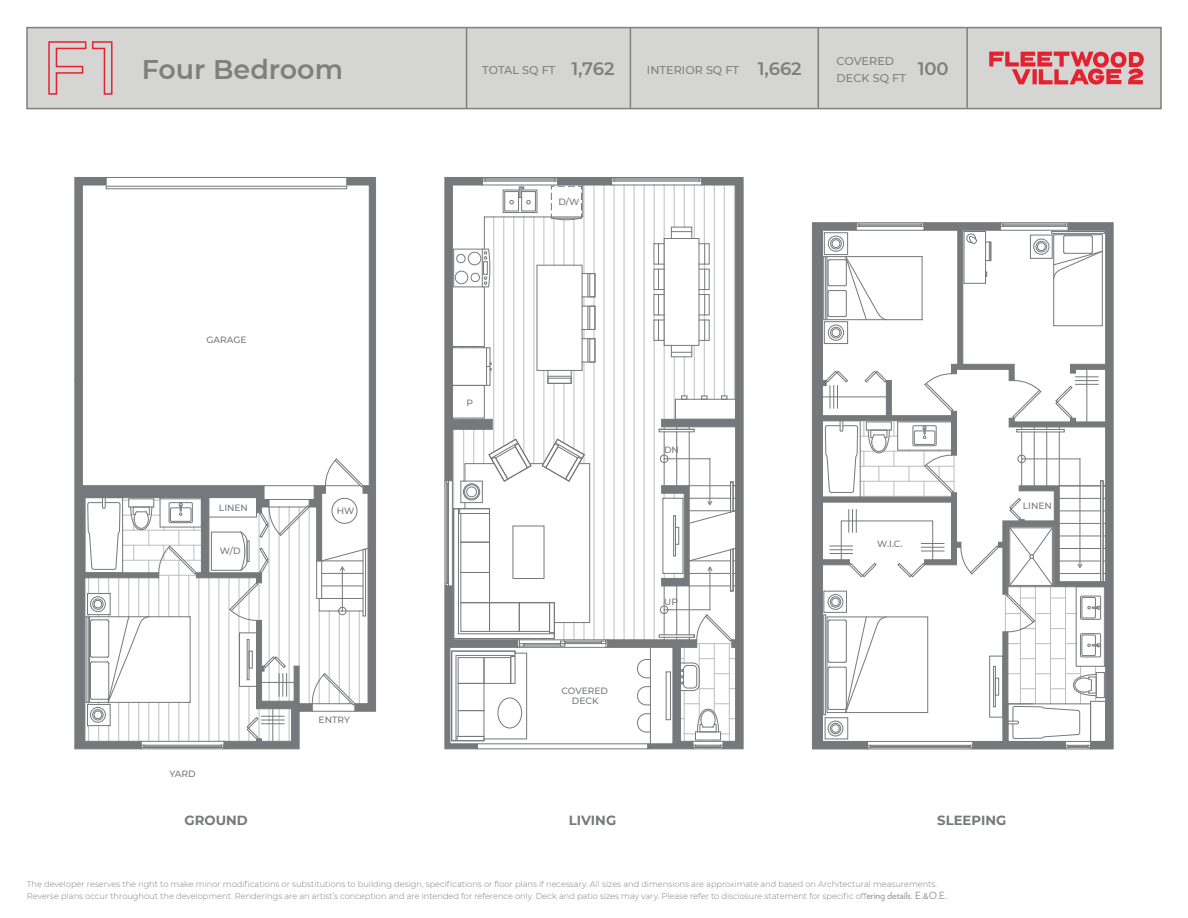
<style>
.page{position:relative;width:1188px;height:918px;background:#fff}
.page>*{position:absolute;margin:0;border:0;box-sizing:border-box;transform-origin:0 0}
.t1{font:600 27px "Montserrat";color:#7f7f7f}
.t2{font:600 18px "Montserrat";color:#7f7f7f}
.t3{font:700 13.2px "Montserrat";color:#76787b}
.t4{font:500 11.25px/16.8px "Montserrat";color:#7f7f7f}
.t5{font:500 9.15px/10.1px "Montserrat";color:#76787b;text-align:center}
.t6{font:300 8.25px/11.9px "Montserrat";color:#7f7f7f}
.s1{font-weight:600;font-size:18px}
.s2{font-family:"Verlag";font-weight:400;font-size:9.9px;color:#919395}
</style>
<div class="page">
<hr style="left:624px;top:185px;width:1px;height:455px;background:#bcbec0">
<hr style="left:634px;top:185px;width:1px;height:455px;background:#bcbec0">
<hr style="left:604px;top:185px;width:1px;height:455px;background:#bcbec0">
<hr style="left:614px;top:185px;width:1px;height:455px;background:#bcbec0">
<hr style="left:644px;top:185px;width:1px;height:455px;background:#bcbec0">
<hr style="left:654px;top:185px;width:1px;height:59px;background:#bcbec0">
<hr style="left:654px;top:340px;width:1px;height:300px;background:#bcbec0">
<svg style="left:962px;top:222px;width:36px;height:148px"></svg>
<svg style="left:998px;top:222px;width:116px;height:528px"></svg>
<svg style="left:812px;top:222px;width:150px;height:528px"></svg>
<div style="left:653px;top:243px;width:12px;height:22px;border:1px solid #76787b"></div>
<div style="left:653px;top:294px;width:12px;height:21px;border:1px solid #76787b"></div>
<div style="left:653px;top:320px;width:12px;height:21px;border:1px solid #76787b"></div>
<div style="left:653px;top:269px;width:12px;height:21px;border:1px solid #76787b"></div>
<svg style="left:654px;top:244px;width:5px;height:96px"></svg>
<div style="left:477px;top:743px;width:171px;height:6px;border:1px solid #76787b"></div>
<div style="left:660px;top:606px;width:8px;height:8px;border:1px solid #76787b;border-radius:50%"></div>
<div style="left:660px;top:455px;width:8px;height:8px;border:1px solid #76787b;border-radius:50%"></div>
<div style="left:659px;top:429px;width:36px;height:3px;border:1px solid #76787b"></div>
<hr style="left:565px;top:641px;width:37px;height:1px;background:#76787b">
<hr style="left:565px;top:642px;width:37px;height:1px;background:#76787b">
<hr style="left:565px;top:643px;width:37px;height:1px;background:#76787b">
<hr style="left:519px;top:647px;width:87px;height:1px;background:#76787b">
<hr style="left:519px;top:639px;width:87px;height:1px;background:#76787b">
<hr style="left:612px;top:177px;width:90px;height:1px;background:#76787b">
<hr style="left:612px;top:185px;width:90px;height:1px;background:#76787b">
<hr style="left:614px;top:178px;width:85px;height:1px;background:#76787b">
<hr style="left:614px;top:181px;width:85px;height:1px;background:#76787b">
<hr style="left:614px;top:180px;width:85px;height:1px;background:#76787b">
<svg style="left:612px;top:178px;width:3px;height:4px"></svg>
<div style="left:557px;top:177px;width:55px;height:8px;background:#76787b"></div>
<svg style="left:661px;top:177px;width:83px;height:573px"></svg>
<svg style="left:601px;top:614px;width:135px;height:136px"></svg>
<svg style="left:444px;top:177px;width:151px;height:573px"></svg>
<div style="left:460px;top:513px;width:30px;height:30px;border:1px solid #76787b"></div>
<div style="left:106px;top:186px;width:241px;height:3px;border:1px solid #76787b"></div>
<hr style="left:106px;top:177px;width:241px;height:1px;background:#76787b">
<svg style="left:208px;top:177px;width:168px;height:573px"></svg>
<svg style="left:74px;top:177px;width:33px;height:201px"></svg>
<svg style="left:74px;top:378px;width:196px;height:372px"></svg>
<div style="left:452px;top:385px;width:33px;height:34px;border:1px solid #76787b"></div>
<svg style="left:960px;top:497px;width:146px;height:253px"></svg>
<div style="left:26px;top:27px;width:1136px;height:82px;background:#d5d6d4;border:2px solid #7f7f7f"></div>
<svg style="left:48px;top:41px;width:65px;height:54px"></svg>
<svg style="left:989px;top:52px;width:155px;height:33px"></svg>
<hr style="left:466px;top:28px;width:1px;height:81px;background:#7f7f7f">
<hr style="left:630px;top:28px;width:1px;height:81px;background:#7f7f7f">
<hr style="left:818px;top:28px;width:1px;height:81px;background:#7f7f7f">
<hr style="left:966px;top:28px;width:2px;height:81px;background:#7f7f7f">
<h3 class="t4" style="left:837px;top:52px;width:71px">COVERED<br>DECK SQ FT</h3>
<h1 class="t1" style="left:142px;top:50px;width:203px">Four Bedroom</h1>
<h3 class="t4" style="left:482px;top:61px;width:134px">TOTAL SQ FT <span class="s1">1,762</span></h3>
<h3 class="t4" style="left:647px;top:61px;width:156px">INTERIOR SQ FT <span class="s1">1,662</span></h3>
<h2 class="t2" style="left:918px;top:56px;width:33px">100</h2>
<p class="t5" style="left:558px;top:196px;width:23px">D/W</p>
<p class="t5" style="left:207px;top:335px;width:42px">GARAGE</p>
<p class="t5" style="left:219px;top:502px;width:31px">LINEN</p>
<p class="t5" style="left:220px;top:546px;width:22px">W/D</p>
<p class="t5" style="left:337px;top:506px;width:19px">HW</p>
<p class="t5" style="left:467px;top:397px;width:8px">P</p>
<p class="t5" style="left:664px;top:444px;width:16px">DN</p>
<p class="t5" style="left:664px;top:596px;width:15px">UP</p>
<p class="t5" style="left:877px;top:538px;width:27px">W.I.C.</p>
<p class="t5" style="left:1023px;top:500px;width:31px">LINEN</p>
<p class="t5" style="left:169px;top:768px;width:28px">YARD</p>
<p class="t5" style="left:319px;top:714px;width:33px">ENTRY</p>
<p class="t5" style="left:561px;top:686px;width:48px">COVERED<br>DECK</p>
<h3 class="t3" style="left:185px;top:811px;width:65px">GROUND</h3>
<h3 class="t3" style="left:569px;top:811px;width:49px">LIVING</h3>
<h3 class="t3" style="left:937px;top:811px;width:71px">SLEEPING</h3>
<p class="t6" style="left:27px;top:878px;width:921px">The developer reserves the right to make minor modifications or substitutions to building design, specifications or floor plans if necessary. All sizes and dimensions are approximate and based on Architectural measurements.<br>Reverse plans occur throughout the development. Renderings are an artist’s conception and are intended for reference only. Deck and patio sizes may vary. Please refer to disclosure statement for specific off<span class="s2">ering details. E.&amp;O.E.</span></p>
</div>
